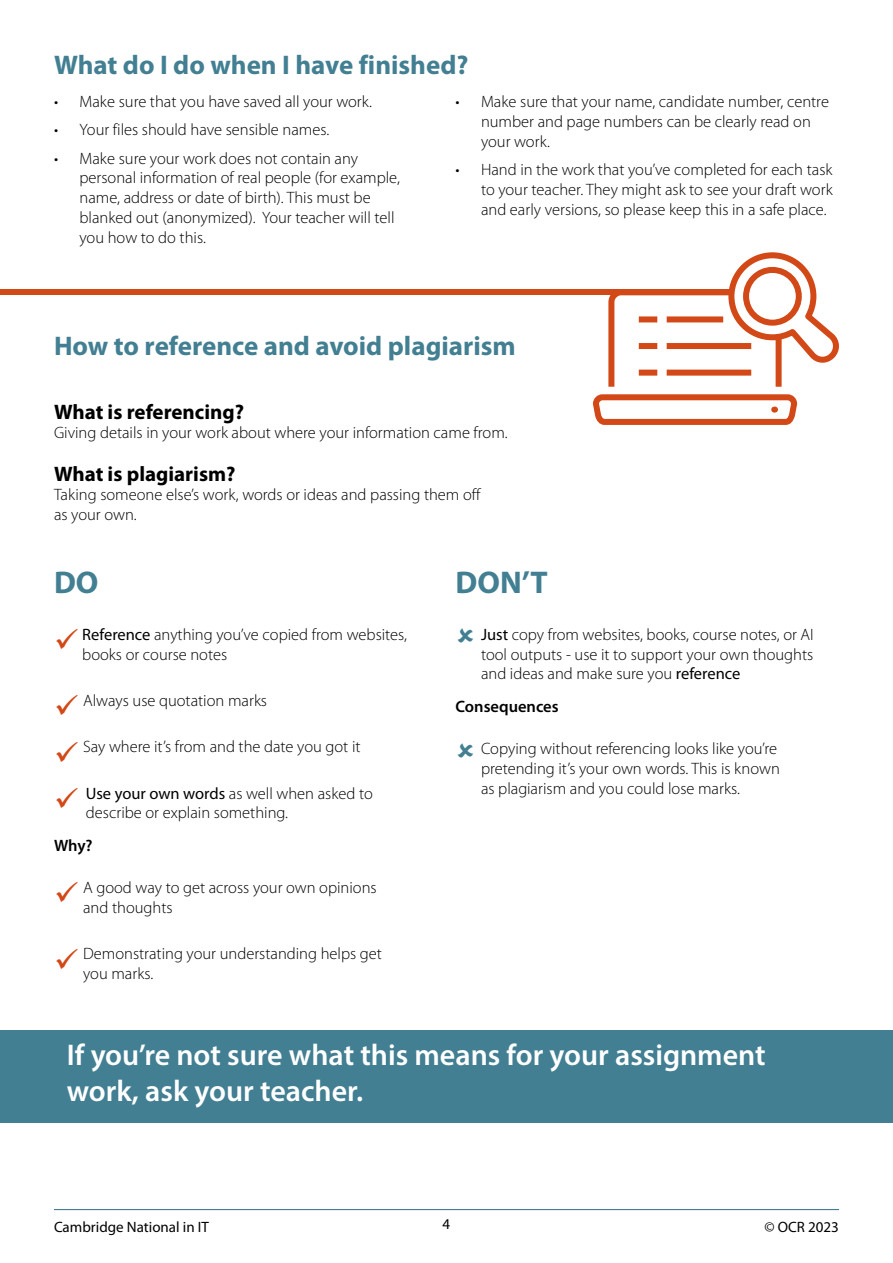
<style>
.page{position:relative;width:893px;height:1263px;background:#fff}
.page>*{position:absolute;margin:0;border:0;box-sizing:border-box;transform-origin:0 0}
.title_2{font:700 31.5px "Myriad Pro";color:#427f92}
.copy{font:600 30px/36px "Myriad Pro";color:#fff}
.titles{font:700 27px "Myriad Pro";color:#427f92}
.title_2-2{font:700 21px "Myriad Pro";color:#000}
.copy-2{font:300 16.5px/19.8px "Myriad Pro";color:#000}
.tittle_3{font:600 16.5px "Myriad Pro";color:#000}
.t1{font:15px "Myriad Pro";color:#000}
.s1{color:#d24816}
.s2{font-weight:400}
</style>
<div class="page">
<hr style="left:54px;top:1209px;width:785px;height:1px;background:#427f92">
<div style="left:0;top:1030px;width:893px;height:92px;background:#427f92"></div>
<svg style="left:593px;top:252px;width:246px;height:173px"></svg>
<div style="left:0;top:289px;width:729px;height:6px;background:#d24816"></div>
<p class="titles" style="left:54px;top:48px;width:416px">What do I do when I have finished?</p>
<p class="copy-2" style="left:54px;top:92px;width:320px">• Make sure that you have saved all your work.</p>
<p class="copy-2" style="left:54px;top:120px;width:277px">• Your files should have sensible names.</p>
<p class="copy-2" style="left:80px;top:149px;width:322px;text-indent:-26px">• Make sure your work does not contain any personal information of real people (for example, name, address or date of birth). This must be blanked out (anonymized). Your teacher will tell you how to do this.</p>
<p class="copy-2" style="left:481px;top:92px;width:349px;text-indent:-26px">• Make sure that your name, candidate number, centre number and page numbers can be clearly read on your work.</p>
<p class="copy-2" style="left:481px;top:160px;width:353px;text-align:justify;text-indent:-26px">• Hand in the work that you’ve completed for each task to your teacher. They might ask to see your draft work and early versions, so please keep this in a safe place.</p>
<p class="titles" style="left:54px;top:329px;width:463px">How to reference and avoid plagiarism</p>
<p class="title_2-2" style="left:54px;top:398px;width:192px">What is referencing?</p>
<p class="copy-2" style="left:54px;top:423px;width:455px">Giving details in your work about where your information came from.</p>
<p class="title_2-2" style="left:54px;top:460px;width:183px">What is plagiarism?</p>
<p class="copy-2" style="left:54px;top:485px;width:428px">Taking someone else’s work, words or ideas and passing them off as your own.</p>
<p class="title_2" style="left:54px;top:562px;width:46px">DO</p>
<p class="copy-2" style="left:82px;top:625px;width:326px;text-indent:-28px"><span class="s1">✓</span> <span class="s2">Reference</span> anything you’ve copied from websites, books or course notes</p>
<p class="copy-2" style="left:54px;top:691px;width:215px"><span class="s1">✓</span> Always use quotation marks</p>
<p class="copy-2" style="left:54px;top:737px;width:308px"><span class="s1">✓</span> Say where it’s from and the date you got it</p>
<p class="copy-2" style="left:86px;top:783px;width:289px;text-indent:-32px"><span class="s1">✓</span> <span class="s2">Use your own words</span> as well when asked to describe or explain something.</p>
<p class="tittle_3" style="left:54px;top:835px;width:40px">Why?</p>
<p class="copy-2" style="left:83px;top:878px;width:295px;text-indent:-29px"><span class="s1">✓</span> A good way to get across your own opinions and thoughts</p>
<p class="copy-2" style="left:83px;top:944px;width:300px;text-indent:-29px"><span class="s1">✓</span> Demonstrating your understanding helps get you marks.</p>
<p class="title_2" style="left:455px;top:562px;width:94px">DON’T</p>
<p class="copy-2" style="left:481px;top:625px;width:334px;text-align:justify"><span class="s2">Just</span> copy from websites, books, course notes, or AI tool outputs - use it to support your own thoughts and ideas and make sure you <span class="s2">reference</span></p>
<p class="tittle_3" style="left:455px;top:696px;width:105px">Consequences</p>
<p class="copy-2" style="left:481px;top:739px;width:300px">Copying without referencing looks like you’re pretending it’s your own words. This is known as plagiarism and you could lose marks.</p>
<p class="copy" style="left:67px;top:1036px;width:700px">If you’re not sure what this means for your assignment work, ask your teacher.</p>
<p class="t1" style="left:54px;top:1218px;width:156px">Cambridge National in IT</p>
<p class="t1" style="left:443px;top:1215px;width:9px">4</p>
<p class="t1" style="left:765px;top:1218px;width:76px">© OCR 2023</p>
</div>
